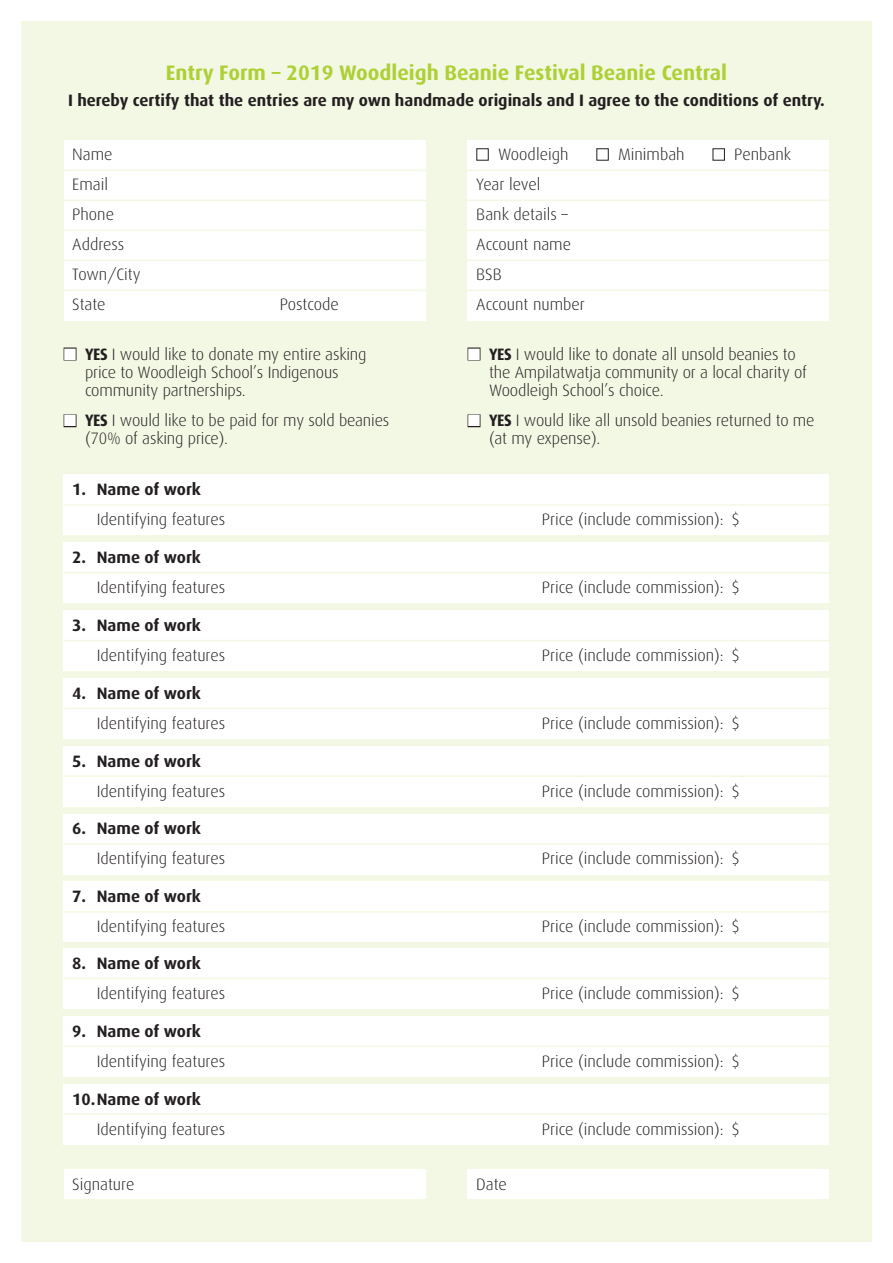
<style>
.page{position:relative;width:893px;height:1263px;background:#fff}
.page>*{position:absolute;margin:0;border:0;box-sizing:border-box;transform-origin:0 0}
.t1{font:700 21px "Dax";color:#aed036}
.t2{font:300 16.5px/30px "Dax";color:#231f20}
.t3{font:700 16.5px "Dax";color:#231f20}
.s1{color:#fff}
.s2{font-weight:700}
</style>
<div class="page">
<div style="left:21px;top:21px;width:851px;height:1221px;background:#f3f8e4"></div>
<div style="left:64px;top:475px;width:765px;height:60px;background:#fff"></div>
<hr style="left:64px;top:504px;width:765px;height:2px;background:#f3f8e4">
<div style="left:64px;top:543px;width:765px;height:60px;background:#fff"></div>
<hr style="left:64px;top:572px;width:765px;height:1px;background:#f3f8e4">
<div style="left:64px;top:611px;width:765px;height:60px;background:#fff"></div>
<hr style="left:64px;top:640px;width:765px;height:1px;background:#f3f8e4">
<div style="left:64px;top:678px;width:765px;height:60px;background:#fff"></div>
<hr style="left:64px;top:708px;width:765px;height:1px;background:#f3f8e4">
<div style="left:64px;top:746px;width:765px;height:60px;background:#fff"></div>
<hr style="left:64px;top:775px;width:765px;height:2px;background:#f3f8e4">
<div style="left:64px;top:814px;width:765px;height:60px;background:#fff"></div>
<hr style="left:64px;top:843px;width:765px;height:2px;background:#f3f8e4">
<div style="left:64px;top:882px;width:765px;height:60px;background:#fff"></div>
<hr style="left:64px;top:911px;width:765px;height:1px;background:#f3f8e4">
<div style="left:64px;top:948px;width:765px;height:60px;background:#fff"></div>
<hr style="left:64px;top:978px;width:765px;height:1px;background:#f3f8e4">
<div style="left:64px;top:1016px;width:765px;height:60px;background:#fff"></div>
<hr style="left:64px;top:1045px;width:765px;height:2px;background:#f3f8e4">
<div style="left:64px;top:1084px;width:765px;height:60px;background:#fff"></div>
<hr style="left:64px;top:1113px;width:765px;height:2px;background:#f3f8e4">
<div style="left:64px;top:140px;width:361px;height:181px;background:#fff"></div>
<div style="left:64px;top:1170px;width:361px;height:29px;background:#fff"></div>
<div style="left:468px;top:1170px;width:361px;height:29px;background:#fff"></div>
<div style="left:468px;top:140px;width:361px;height:181px;background:#fff"></div>
<hr style="left:64px;top:170px;width:765px;height:1px;background:#f3f8e4">
<hr style="left:64px;top:200px;width:765px;height:1px;background:#f3f8e4">
<hr style="left:64px;top:230px;width:765px;height:1px;background:#f3f8e4">
<hr style="left:64px;top:260px;width:765px;height:1px;background:#f3f8e4">
<hr style="left:64px;top:290px;width:765px;height:1px;background:#f3f8e4">
<div style="left:476px;top:148px;width:13px;height:13px;border:1px solid #231f20"></div>
<div style="left:596px;top:148px;width:13px;height:13px;border:1px solid #231f20"></div>
<div style="left:713px;top:148px;width:12px;height:13px;border:1px solid #231f20"></div>
<div style="left:64px;top:347px;width:13px;height:13px;border:2px solid #231f20"></div>
<div style="left:64px;top:414px;width:13px;height:13px;border:2px solid #231f20"></div>
<div style="left:468px;top:347px;width:12px;height:13px;border:2px solid #231f20"></div>
<div style="left:468px;top:414px;width:12px;height:13px;border:2px solid #231f20"></div>
<p class="t1" style="left:166px;top:61px;width:563px">Entry Form – 2019 Woodleigh Beanie Festival Beanie Central</p>
<p class="t3" style="left:68px;top:91px;width:758px">I hereby certify that the entries are my own handmade originals and I agree to the conditions of entry.</p>
<p class="t2" style="left:72px;top:140px;width:70px">Name<br>Email<br>Phone<br>Address<br>Town/City<br>State</p>
<p class="t2" style="left:498px;top:140px;width:72px">Woodleigh</p>
<p class="t2" style="left:618px;top:140px;width:68px">Minimbah</p>
<p class="t2" style="left:734px;top:140px;width:58px">Penbank</p>
<p class="t2" style="left:476px;top:170px;width:110px">Year level<br>Bank details –<br>Account name<br>BSB<br>Account number</p>
<p class="t2" style="left:280px;top:290px;width:60px">Postcode</p>
<p class="t2" style="left:85px;top:345px;width:283px;line-height:18px;text-indent:-21px"><span class="s1">■</span> <span class="s2">YES</span> I would like to donate my entire asking price to Woodleigh School’s Indigenous community partnerships.</p>
<p class="t2" style="left:85px;top:412px;width:306px;line-height:18px;text-indent:-21px"><span class="s1">■</span> <span class="s2">YES</span> I would like to be paid for my sold beanies (70% of asking price).</p>
<p class="t2" style="left:489px;top:345px;width:319px;line-height:18px;text-indent:-21px"><span class="s1">■</span> <span class="s2">YES</span> I would like to donate all unsold beanies to the Ampilatwatja community or a local charity of<br>Woodleigh School’s choice.</p>
<p class="t2" style="left:489px;top:412px;width:327px;line-height:18px;text-indent:-21px"><span class="s1">■</span> <span class="s2">YES</span> I would like all unsold beanies returned to me (at my expense).</p>
<p class="t3" style="left:72px;top:480px;width:130px">1. Name of work</p>
<p class="t2" style="left:97px;top:505px;width:130px">Identifying features</p>
<p class="t2" style="left:542px;top:505px;width:199px">Price (include commission): $</p>
<p class="t3" style="left:72px;top:548px;width:130px">2. Name of work</p>
<p class="t2" style="left:97px;top:573px;width:130px">Identifying features</p>
<p class="t2" style="left:542px;top:573px;width:199px">Price (include commission): $</p>
<p class="t3" style="left:72px;top:616px;width:130px">3. Name of work</p>
<p class="t2" style="left:97px;top:640px;width:130px">Identifying features</p>
<p class="t2" style="left:542px;top:640px;width:199px">Price (include commission): $</p>
<p class="t3" style="left:72px;top:684px;width:130px">4. Name of work</p>
<p class="t2" style="left:97px;top:708px;width:130px">Identifying features</p>
<p class="t2" style="left:542px;top:708px;width:199px">Price (include commission): $</p>
<p class="t3" style="left:72px;top:751px;width:130px">5. Name of work</p>
<p class="t2" style="left:97px;top:776px;width:130px">Identifying features</p>
<p class="t2" style="left:542px;top:776px;width:199px">Price (include commission): $</p>
<p class="t3" style="left:72px;top:819px;width:130px">6. Name of work</p>
<p class="t2" style="left:97px;top:844px;width:130px">Identifying features</p>
<p class="t2" style="left:542px;top:844px;width:199px">Price (include commission): $</p>
<p class="t3" style="left:72px;top:887px;width:130px">7. Name of work</p>
<p class="t2" style="left:97px;top:912px;width:130px">Identifying features</p>
<p class="t2" style="left:542px;top:912px;width:199px">Price (include commission): $</p>
<p class="t3" style="left:72px;top:954px;width:130px">8. Name of work</p>
<p class="t2" style="left:97px;top:978px;width:130px">Identifying features</p>
<p class="t2" style="left:542px;top:978px;width:199px">Price (include commission): $</p>
<p class="t3" style="left:72px;top:1022px;width:130px">9. Name of work</p>
<p class="t2" style="left:97px;top:1046px;width:130px">Identifying features</p>
<p class="t2" style="left:542px;top:1046px;width:200px">Price (include commission): $</p>
<p class="t3" style="left:72px;top:1089px;width:130px">10.Name of work</p>
<p class="t2" style="left:97px;top:1114px;width:130px">Identifying features</p>
<p class="t2" style="left:542px;top:1114px;width:199px">Price (include commission): $</p>
<p class="t2" style="left:72px;top:1169px;width:64px">Signature</p>
<p class="t2" style="left:476px;top:1169px;width:32px">Date</p>
</div>
